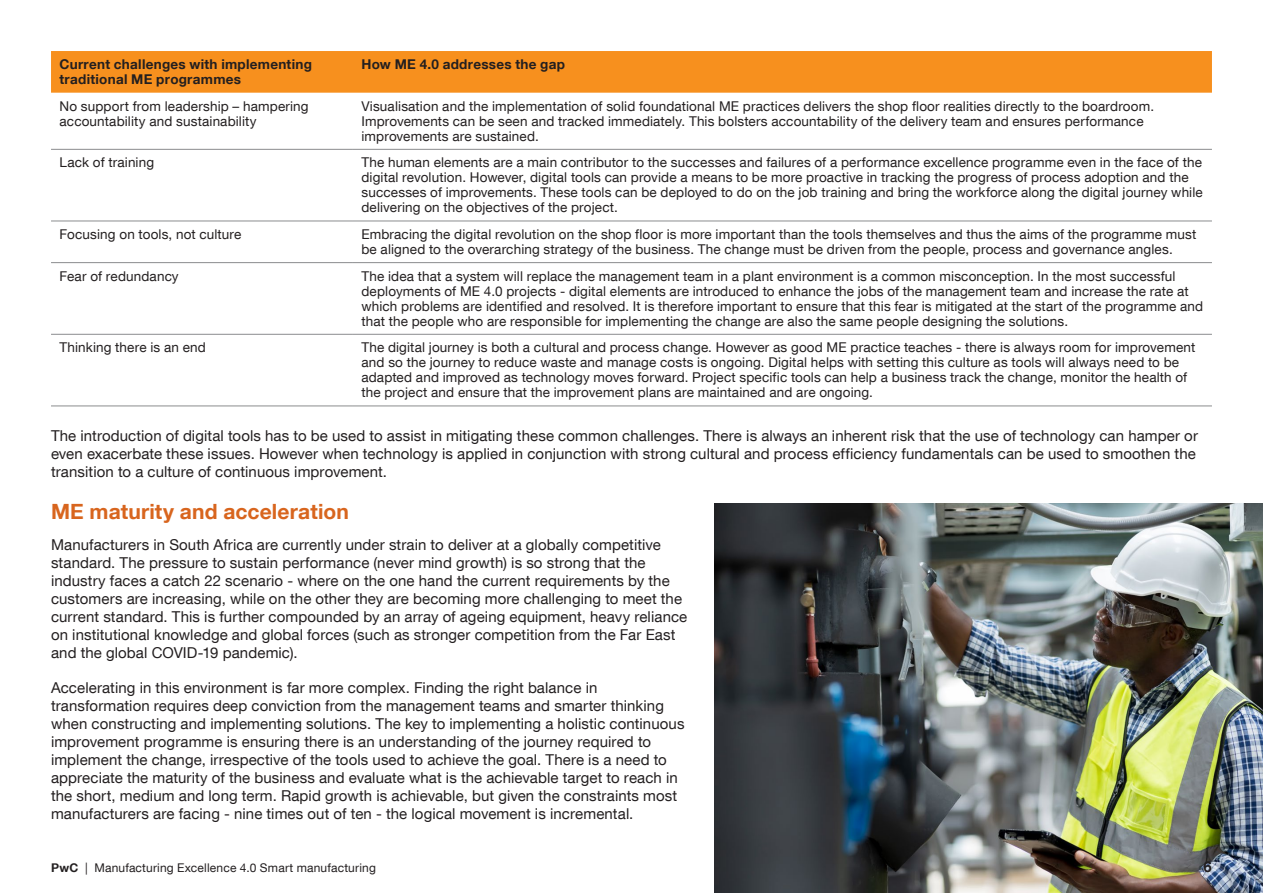
<style>
.page{position:relative;width:1263px;height:893px;background:#fff}
.page>*{position:absolute;margin:0;border:0;box-sizing:border-box;transform-origin:0 0}
.t1{font:700 21px "Helvetica Neue LT Com";letter-spacing:.005em;color:#d8651e}
.t2{font:15px/18px "Helvetica Neue LT Com";letter-spacing:.005em;color:#231f20}
.t3{font:700 15px "Helvetica Neue LT Com";color:#231f20}
.t4{font:13.5px/15px "Helvetica Neue LT Com";letter-spacing:.01em;color:#231f20}
.t5{font:700 13.5px/15px "Helvetica Neue LT Com";letter-spacing:.02em;color:#231f20}
.t6{font:12px "Helvetica Neue LT Com";letter-spacing:.015em;color:#231f20}
.s1{font-weight:700}
</style>
<div class="page">
<img style="left:714px;top:504px;width:549px;height:389px">
<div style="left:51px;top:51px;width:1161px;height:42px;background:#f7901e"></div>
<hr style="left:51px;top:149px;width:302px;height:1px;background:#8a8c8e">
<hr style="left:353px;top:149px;width:859px;height:1px;background:#8a8c8e">
<hr style="left:51px;top:221px;width:302px;height:1px;background:#8a8c8e">
<hr style="left:353px;top:221px;width:859px;height:1px;background:#8a8c8e">
<hr style="left:51px;top:262px;width:302px;height:1px;background:#8a8c8e">
<hr style="left:353px;top:262px;width:859px;height:1px;background:#8a8c8e">
<hr style="left:51px;top:334px;width:302px;height:1px;background:#8a8c8e">
<hr style="left:353px;top:334px;width:859px;height:1px;background:#8a8c8e">
<hr style="left:51px;top:406px;width:302px;height:1px;background:#8a8c8e">
<hr style="left:353px;top:406px;width:859px;height:1px;background:#8a8c8e">
<p class="t5" style="left:60px;top:56px;width:254px">Current challenges with implementing traditional ME programmes</p>
<p class="t5" style="left:361px;top:56px;width:205px">How ME 4.0 addresses the gap</p>
<p class="t4" style="left:60px;top:98px;width:251px">No support from leadership – hampering accountability and sustainability</p>
<p class="t4" style="left:361px;top:98px;width:794px">Visualisation and the implementation of solid foundational ME practices delivers the shop floor realities directly to the boardroom.<br>Improvements can be seen and tracked immediately. This bolsters accountability of the delivery team and ensures performance improvements are sustained.</p>
<p class="t4" style="left:60px;top:155px;width:96px">Lack of training</p>
<p class="t4" style="left:361px;top:155px;width:843px">The human elements are a main contributor to the successes and failures of a performance excellence programme even in the face of the digital revolution. However, digital tools can provide a means to be more proactive in tracking the progress of process adoption and the successes of improvements. These tools can be deployed to do on the job training and bring the workforce along the digital journey while delivering on the objectives of the project.</p>
<p class="t4" style="left:60px;top:226px;width:183px">Focusing on tools, not culture</p>
<p class="t4" style="left:361px;top:226px;width:836px">Embracing the digital revolution on the shop floor is more important than the tools themselves and thus the aims of the programme must be aligned to the overarching strategy of the business. The change must be driven from the people, process and governance angles.</p>
<p class="t4" style="left:60px;top:268px;width:121px">Fear of redundancy</p>
<p class="t4" style="left:361px;top:268px;width:843px">The idea that a system will replace the management team in a plant environment is a common misconception. In the most successful deployments of ME 4.0 projects - digital elements are introduced to enhance the jobs of the management team and increase the rate at which problems are identified and resolved. It is therefore important to ensure that this fear is mitigated at the start of the programme and that the people who are responsible for implementing the change are also the same people designing the solutions.</p>
<p class="t4" style="left:60px;top:340px;width:148px">Thinking there is an end</p>
<p class="t4" style="left:361px;top:340px;width:835px">The digital journey is both a cultural and process change. However as good ME practice teaches - there is always room for improvement and so the journey to reduce waste and manage costs is ongoing. Digital helps with setting this culture as tools will always need to be adapted and improved as technology moves forward. Project specific tools can help a business track the change, monitor the health of the project and ensure that the improvement plans are maintained and are ongoing.</p>
<p class="t2" style="left:51px;top:427px;width:1148px">The introduction of digital tools has to be used to assist in mitigating these common challenges. There is always an inherent risk that the use of technology can hamper or even exacerbate these issues. However when technology is applied in conjunction with strong cultural and process efficiency fundamentals can be used to smoothen the transition to a culture of continuous improvement.</p>
<h1 class="t1" style="left:51px;top:498px;width:299px">ME maturity and acceleration</h1>
<p class="t2" style="left:51px;top:535px;width:638px">Manufacturers in South Africa are currently under strain to deliver at a globally competitive standard. The pressure to sustain performance (never mind growth) is so strong that the industry faces a catch 22 scenario - where on the one hand the current requirements by the customers are increasing, while on the other they are becoming more challenging to meet the current standard. This is further compounded by an array of ageing equipment, heavy reliance on institutional knowledge and global forces (such as stronger competition from the Far East and the global COVID-19 pandemic).</p>
<p class="t2" style="left:51px;top:678px;width:635px">Accelerating in this environment is far more complex. Finding the right balance in transformation requires deep conviction from the management teams and smarter thinking when constructing and implementing solutions. The key to implementing a holistic continuous improvement programme is ensuring there is an understanding of the journey required to implement the change, irrespective of the tools used to achieve the goal. There is a need to appreciate the maturity of the business and evaluate what is the achievable target to reach in the short, medium and long term. Rapid growth is achievable, but given the constraints most manufacturers are facing - nine times out of ten - the logical movement is incremental.</p>
<p class="t6" style="left:51px;top:860px;width:326px"><span class="s1">PwC</span> | Manufacturing Excellence 4.0 Smart manufacturing</p>
<p class="t3" style="left:1203px;top:857px;width:10px">6</p>
</div>
